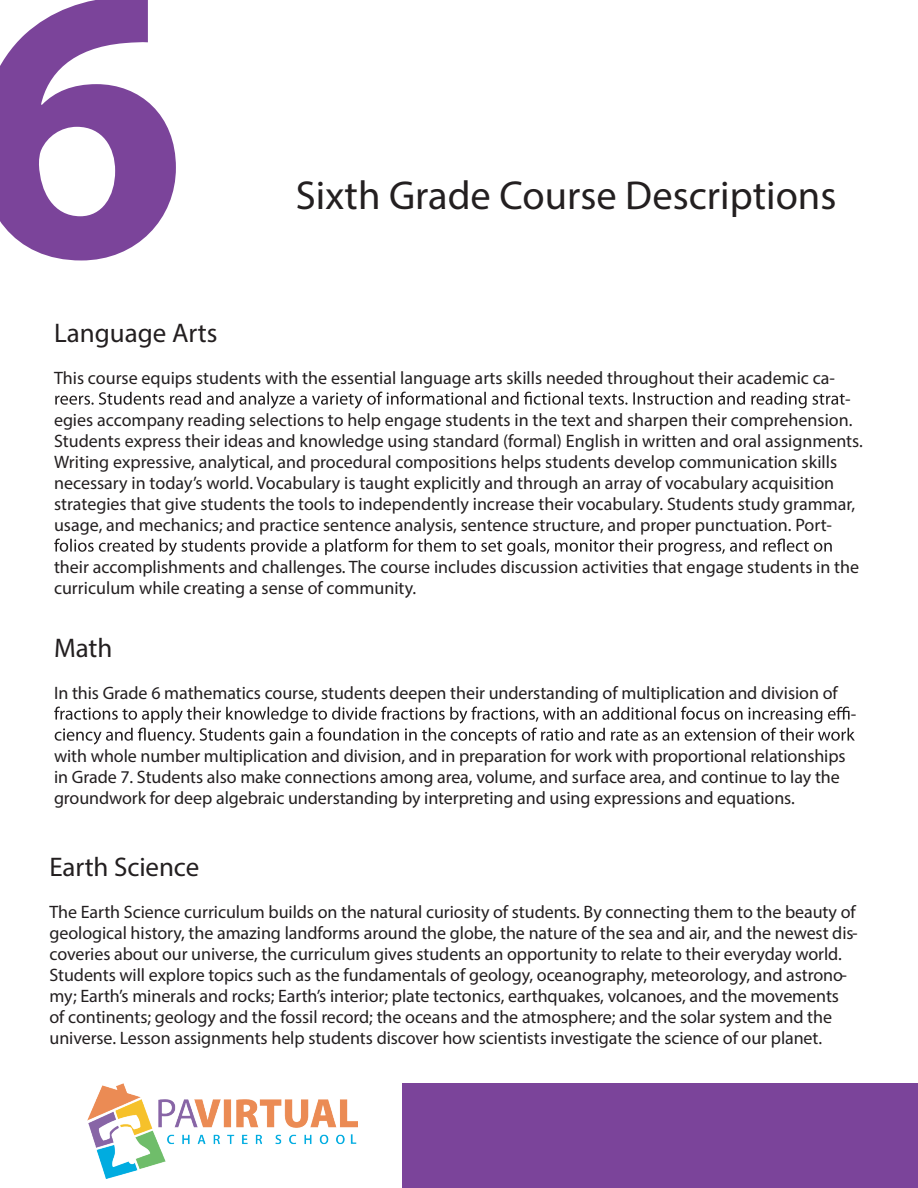
<style>
.page{position:relative;width:918px;height:1188px;background:#fff}
.page>*{position:absolute;margin:0;border:0;box-sizing:border-box;transform-origin:0 0}
.t1{font:700 394.5px "Myriad Pro";color:#7b449a}
.t2{font:40.5px "Myriad Pro";color:#231f20}
.t3{font:27px "Myriad Pro";color:#231f20}
.t4{font:18px/21px "Myriad Pro";letter-spacing:-.005em;color:#231f20}
</style>
<div class="page">
<div style="left:402px;top:1084px;width:516px;height:104px;background:#7b449a"></div>
<svg style="left:55px;top:392px;width:790px;height:17px"></svg>
<svg style="left:54px;top:539px;width:778px;height:17px"></svg>
<svg style="left:54px;top:707px;width:801px;height:38px"></svg>
<img style="left:87px;top:1084px;width:270px;height:94px">
<h1 class="t1" style="left:-32px;top:-134px;width:220px">6</h1>
<h2 class="t2" style="left:296px;top:170px;width:542px">Sixth Grade Course Descriptions</h2>
<h3 class="t3" style="left:54px;top:316px;width:165px">Language Arts</h3>
<p class="t4" style="left:54px;top:367px;width:783px">This course equips students with the essential language arts skills needed throughout their academic ca-</p>
<p class="t4" style="left:54px;top:388px;width:810px;text-indent:791px">- egies accompany reading selections to help engage students in the text and sharpen their comprehension.<br>Students express their ideas and knowledge using standard (formal) English in written and oral assignments.<br>Writing expressive, analytical, and procedural compositions helps students develop communication skills necessary in today’s world. Vocabulary is taught explicitly and through an array of vocabulary acquisition strategies that give students the tools to independently increase their vocabulary. Students study grammar, usage, and mechanics; and practice sentence analysis, sentence structure, and proper punctuation. Port-</p>
<p class="t4" style="left:54px;top:556px;width:807px">their accomplishments and challenges. The course includes discussion activities that engage students in the curriculum while creating a sense of community.</p>
<h3 class="t3" style="left:54px;top:631px;width:60px">Math</h3>
<p class="t4" style="left:54px;top:682px;width:785px">In this Grade 6 mathematics course, students deepen their understanding of multiplication and division of</p>
<p class="t4" style="left:851px;top:703px;width:7px">-</p>
<p class="t4" style="left:54px;top:745px;width:793px">with whole number multiplication and division, and in preparation for work with proportional relationships in Grade 7. Students also make connections among area, volume, and surface area, and continue to lay the groundwork for deep algebraic understanding by interpreting and using expressions and equations.</p>
<h3 class="t3" style="left:49px;top:850px;width:151px">Earth Science</h3>
<p class="t4" style="left:49px;top:901px;width:810px">The Earth Science curriculum builds on the natural curiosity of students. By connecting them to the beauty of geological history, the amazing landforms around the globe, the nature of the sea and air, and the newest dis&shy;coveries about our universe, the curriculum gives students an opportunity to relate to their everyday world.<br>Students will explore topics such as the fundamentals of geology, oceanography, meteorology, and astrono&shy;my; Earth’s minerals and rocks; Earth’s interior; plate tectonics, earthquakes, volcanoes, and the movements of continents; geology and the fossil record; the oceans and the atmosphere; and the solar system and the universe. Lesson assignments help students discover how scientists investigate the science of our planet.</p>
</div>
